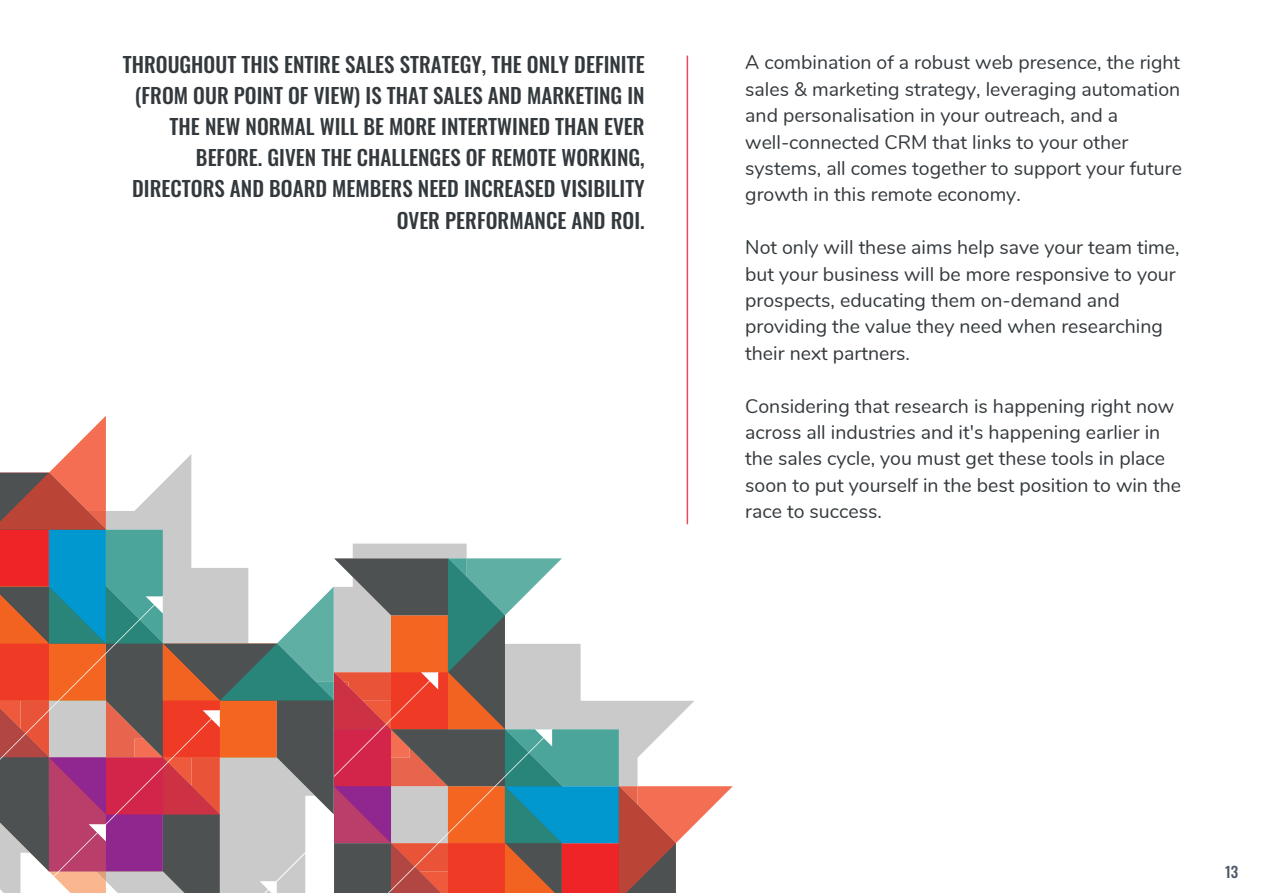
<style>
.page{position:relative;width:1263px;height:893px;background:#fff}
.page>*{position:absolute;margin:0;border:0;box-sizing:border-box;transform-origin:0 0}
.t1{font:500 21px/31.2px "Oswald";color:#33393d;text-align:right}
.t2{font:19.5px/26.4px "Nunito";color:#33393d}
.t3{font:500 15px "Oswald";color:#4d5868}
</style>
<div class="page">
<hr style="left:687px;top:56px;width:1px;height:468px;background:#ec485c">
<svg style="left:0;top:416px;width:733px;height:477px"></svg>
<p class="t1" style="left:123px;top:50px;width:523px">THROUGHOUT THIS ENTIRE SALES STRATEGY, THE ONLY DEFINITE (FROM OUR POINT OF VIEW) IS THAT SALES AND MARKETING IN THE NEW NORMAL WILL BE MORE INTERTWINED THAN EVER BEFORE. GIVEN THE CHALLENGES OF REMOTE WORKING, DIRECTORS AND BOARD MEMBERS NEED INCREASED VISIBILITY OVER PERFORMANCE AND ROI.</p>
<p class="t2" style="left:745px;top:48px;width:438px">A combination of a robust web presence, the right sales &amp; marketing strategy, leveraging automation and personalisation in your outreach, and a well-connected CRM that links to your other systems, all comes together to support your future growth in this remote economy.</p>
<p class="t2" style="left:745px;top:233px;width:436px">Not only will these aims help save your team time, but your business will be more responsive to your prospects, educating them on-demand and providing the value they need when researching their next partners.</p>
<p class="t2" style="left:745px;top:392px;width:437px">Considering that research is happening right now across all industries and it's happening earlier in the sales cycle, you must get these tools in place soon to put yourself in the best position to win the race to success.</p>
<p class="t3" style="left:1225px;top:864px;width:15px">13</p>
</div>
